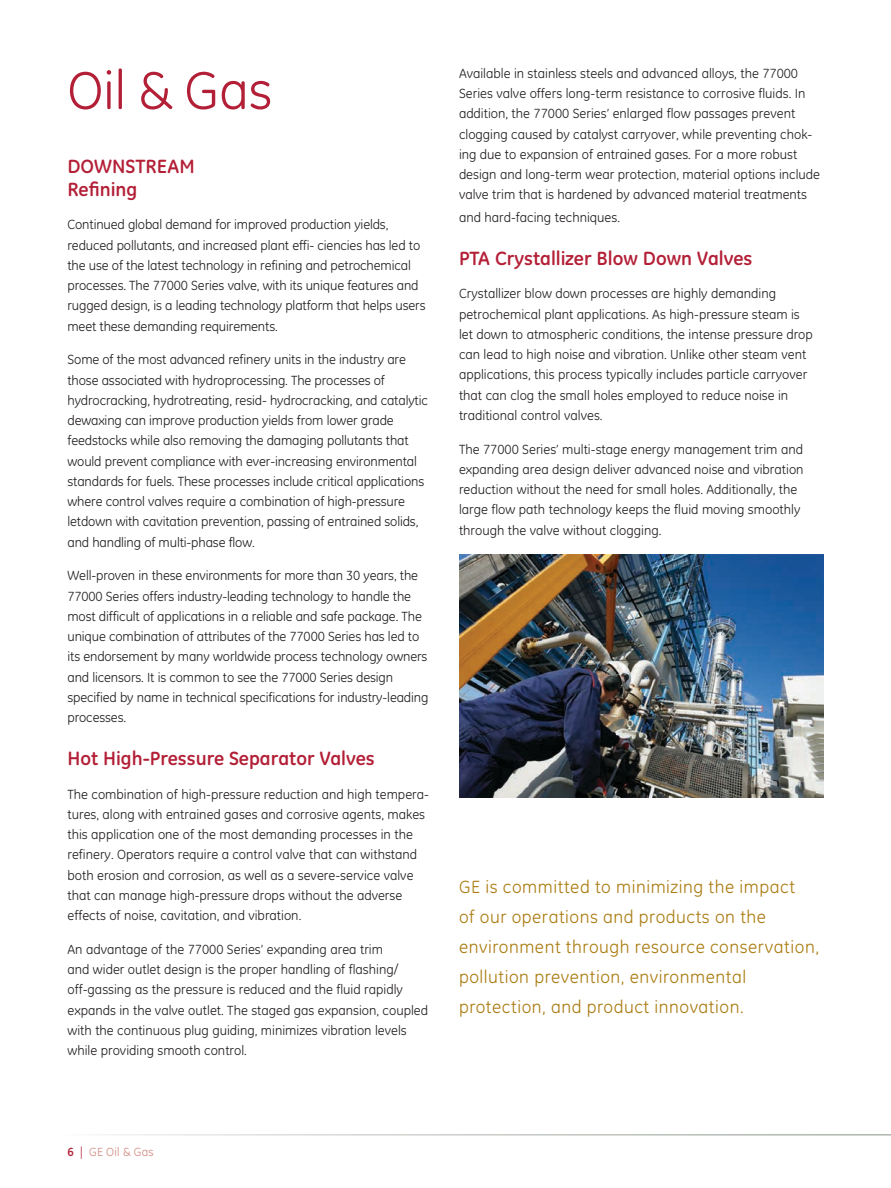
<style>
.page{position:relative;width:891px;height:1188px;background:#fff}
.page>*{position:absolute;margin:0;border:0;box-sizing:border-box;transform-origin:0 0}
.t1{font:54px "GE Inspira";color:#b31f36}
.t2{font:700 19.5px/22.5px "GE Inspira";color:#b31f36}
.t3{font:18px/30px "GE Inspira";letter-spacing:.03em;color:#ab7d14}
.t4{font:13.5px/20.2px "GE Inspira";color:#231f20}
.t5{font:12px "GE Inspira";letter-spacing:.02em;color:#d28a80}
.s1{font-weight:700;color:#b31f36}
.s2{color:#b31f36}
</style>
<div class="page">
<img style="left:459px;top:555px;width:365px;height:242px">
<h1 class="t1" style="left:68px;top:59px;width:206px">Oil &amp; Gas</h1>
<h2 class="t2" style="left:68px;top:155px;width:129px">DOWNSTREAM<br>Refining</h2>
<p class="t4" style="left:68px;top:214px;width:360px">Continued global demand for improved production yields, reduced pollutants, and increased plant effi- ciencies has led to the use of the latest technology in refining and petrochemical processes. The 77000 Series valve, with its unique features and rugged design, is a leading technology platform that helps users meet these demanding requirements.</p>
<p class="t4" style="left:68px;top:349px;width:362px">Some of the most advanced refinery units in the industry are those associated with hydroprocessing. The processes of hydrocracking, hydrotreating, resid- hydrocracking, and catalytic dewaxing can improve production yields from lower grade feedstocks while also removing the damaging pollutants that would prevent compliance with ever-increasing environmental standards for fuels. These processes include critical applications where control valves require a combination of high-pressure letdown with cavitation prevention, passing of entrained solids, and handling of multi-phase flow.</p>
<p class="t4" style="left:68px;top:565px;width:362px">Well-proven in these environments for more than 30 years, the 77000 Series offers industry-leading technology to handle the most difficult of applications in a reliable and safe package. The unique combination of attributes of the 77000 Series has led to its endorsement by many worldwide process technology owners and licensors. It is common to see the 77000 Series design specified by name in technical specifications for industry-leading processes.</p>
<h2 class="t2" style="left:68px;top:746px;width:309px">Hot High-Pressure Separator Valves</h2>
<p class="t4" style="left:68px;top:784px;width:363px">The combination of high-pressure reduction and high tempera&shy;tures, along with entrained gases and corrosive agents, makes this application one of the most demanding processes in the refinery. Operators require a control valve that can withstand both erosion and corrosion, as well as a severe-service valve that can manage high-pressure drops without the adverse effects of noise, cavitation, and vibration.</p>
<p class="t4" style="left:68px;top:939px;width:362px">An advantage of the 77000 Series’ expanding area trim<br>and wider outlet design is the proper handling of flashing/ off-gassing as the pressure is reduced and the fluid rapidly expands in the valve outlet. The staged gas expansion, coupled with the continuous plug guiding, minimizes vibration levels while providing smooth control.</p>
<p class="t4" style="left:459px;top:63px;width:363px">Available in stainless steels and advanced alloys, the 77000<br>Series valve offers long-term resistance to corrosive fluids. In addition, the 77000 Series’ enlarged flow passages prevent clogging caused by catalyst carryover, while preventing chok&shy;ing due to expansion of entrained gases. For a more robust design and long-term wear protection, material options include valve trim that is hardened by advanced material treatments</p>
<p class="t4" style="left:459px;top:207px;width:163px">and hard-facing techniques.</p>
<h2 class="t2" style="left:459px;top:246px;width:295px">PTA Crystallizer Blow Down Valves</h2>
<p class="t4" style="left:459px;top:284px;width:355px">Crystallizer blow down processes are highly demanding petrochemical plant applications. As high-pressure steam is let down to atmospheric conditions, the intense pressure drop can lead to high noise and vibration. Unlike other steam vent applications, this process typically includes particle carryover that can clog the small holes employed to reduce noise in traditional control valves.</p>
<p class="t4" style="left:459px;top:439px;width:346px">The 77000 Series’ multi-stage energy management trim and expanding area design deliver advanced noise and vibration reduction without the need for small holes. Additionally, the large flow path technology keeps the fluid moving smoothly through the valve without clogging.</p>
<h3 class="t3" style="left:459px;top:872px;width:361px">GE is committed to minimizing the impact<br>of our operations and products on the environment through resource conservation, pollution prevention, environmental protection, and product innovation.</h3>
<p class="t5" style="left:68px;top:1145px;width:88px"><span class="s1">6</span> <span class="s2">|</span> GE Oil &amp; Gas</p>
</div>
